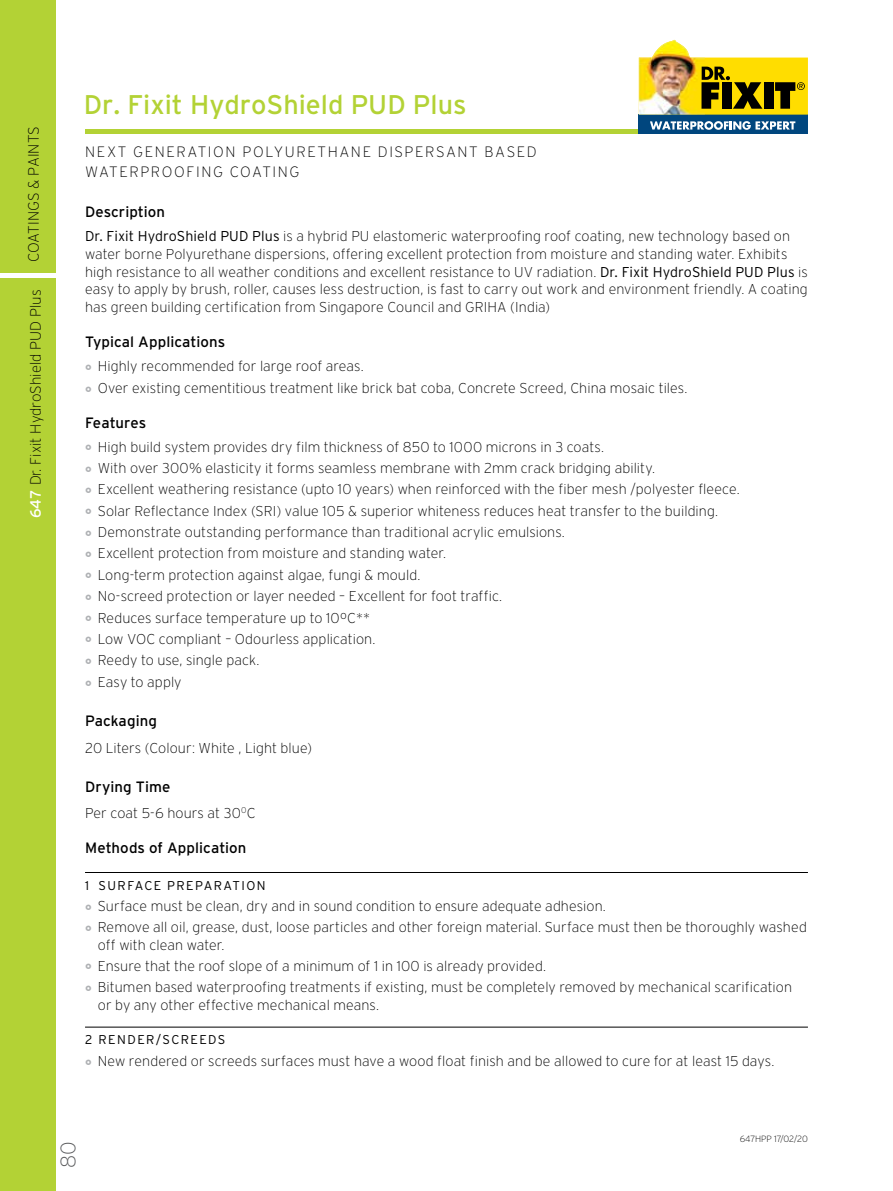
<style>
.page{position:relative;width:893px;height:1191px;background:#fff}
.page>*{position:absolute;margin:0;border:0;box-sizing:border-box;transform-origin:0 0}
.t1{font:27px "Interstate Plus";color:#b3d235}
.t2{font:200 21px "Interstate";color:#58595b}
.t3{font:15px "Interstate Plus";letter-spacing:.005em;color:#000}
.t4{font:200 15px/19.5px "Interstate";letter-spacing:.095em;color:#000}
.t5{font:200 15px "Interstate";color:#000}
.t6{font:200 14.25px/21.5px "Interstate";letter-spacing:.005em;color:#000}
.t7{font:300 12.75px "Interstate Plus";letter-spacing:.105em;color:#000}
.t8{font:200 9px "Interstate";color:#000}
.s1{font-family:"Interstate Plus";font-weight:400;color:#fff}
.s2{font-family:"Interstate Plus";font-weight:300}
</style>
<div class="page">
<div style="left:0;top:0;width:55px;height:1191px;background:#b3d235"></div>
<div style="left:85px;top:129px;width:723px;height:5px;background:#b3d235"></div>
<div style="left:0;top:273px;width:56px;height:5px;background:#fff"></div>
<div style="left:639px;top:115px;width:169px;height:19px;background:#00467e"></div>
<img style="left:639px;top:39px;width:169px;height:76px">
<svg style="left:650px;top:121px;width:145px;height:9px"></svg>
<hr style="left:85px;top:872px;width:723px;height:1px;background:#000">
<hr style="left:85px;top:1026px;width:723px;height:1px;background:#000">
<p class="t5" style="left:25px;top:262px;width:137px;rotate:-90deg">COATINGS &amp; PAINTS</p>
<p class="t5" style="left:27px;top:518px;width:230px;rotate:-90deg"><span class="s1">647</span> Dr. Fixit HydroShield PUD Plus</p>
<h1 class="t1" style="left:84px;top:89px;width:384px">Dr. Fixit HydroShield PUD Plus</h1>
<p class="t4" style="left:85px;top:142px;width:453px">NEXT GENERATION POLYURETHANE DISPERSANT BASED<br>WATERPROOFING COATING</p>
<p class="t3" style="left:85px;top:203px;width:82px">Description</p>
<p class="t6" style="left:85px;top:227px;width:724px;line-height:17.7px"><span class="s2">Dr. Fixit HydroShield PUD Plus</span> is a hybrid PU elastomeric waterproofing roof coating, new technology based on water borne Polyurethane dispersions, offering excellent protection from moisture and standing water. Exhibits high resistance to all weather conditions and excellent resistance to UV radiation. <span class="s2">Dr. Fixit HydroShield PUD Plus</span> is easy to apply by brush, roller, causes less destruction, is fast to carry out work and environment friendly. A coating has green building certification from Singapore Council and GRIHA (India)</p>
<p class="t3" style="left:85px;top:333px;width:142px">Typical Applications</p>
<p class="t6" style="left:98px;top:355px;width:591px;line-height:21.9px">Highly recommended for large roof areas.<br>Over existing cementitious treatment like brick bat coba, Concrete Screed, China mosaic tiles.</p>
<p class="t3" style="left:85px;top:414px;width:63px">Features</p>
<p class="t6" style="left:98px;top:436px;width:643px">High build system provides dry film thickness of 850 to 1000 microns in 3 coats.<br>With over 300% elasticity it forms seamless membrane with 2mm crack bridging ability.<br>Excellent weathering resistance (upto 10 years) when reinforced with the fiber mesh /polyester fleece.<br>Solar Reflectance Index (SRI) value 105 &amp; superior whiteness reduces heat transfer to the building.<br>Demonstrate outstanding performance than traditional acrylic emulsions.<br>Excellent protection from moisture and standing water.<br>Long-term protection against algae, fungi &amp; mould.<br>No-screed protection or layer needed – Excellent for foot traffic.<br>Reduces surface temperature up to 10ºC**<br>Low VOC compliant – Odourless application.<br>Reedy to use, single pack.<br>Easy to apply</p>
<p class="t3" style="left:85px;top:713px;width:73px">Packaging</p>
<p class="t6" style="left:85px;top:737px;width:229px">20 Liters (Colour: White , Light blue)</p>
<p class="t3" style="left:85px;top:778px;width:87px">Drying Time</p>
<p class="t6" style="left:85px;top:802px;width:172px">Per coat 5-6 hours at 30<sup>0</sup>C</p>
<p class="t3" style="left:85px;top:839px;width:163px">Methods of Application</p>
<p class="t7" style="left:85px;top:878px;width:182px">1 SURFACE PREPARATION</p>
<p class="t6" style="left:98px;top:895px;width:711px">Surface must be clean, dry and in sound condition to ensure adequate adhesion.<br>Remove all oil, grease, dust, loose particles and other foreign material. Surface must then be thoroughly washed</p>
<p class="t6" style="left:98px;top:934px;width:696px">off with clean water.<br>Ensure that the roof slope of a minimum of 1 in 100 is already provided.<br>Bitumen based waterproofing treatments if existing, must be completely removed by mechanical scarification</p>
<p class="t6" style="left:98px;top:994px;width:283px">or by any other effective mechanical means.</p>
<p class="t7" style="left:85px;top:1032px;width:142px">2 RENDER/SCREEDS</p>
<p class="t6" style="left:98px;top:1050px;width:678px">New rendered or screeds surfaces must have a wood float finish and be allowed to cure for at least 15 days.</p>
<h2 class="t2" style="left:57px;top:1167px;width:28px;rotate:-90deg">80</h2>
<p class="t8" style="left:740px;top:1134px;width:70px">647HPP 17/02/20</p>
</div>
